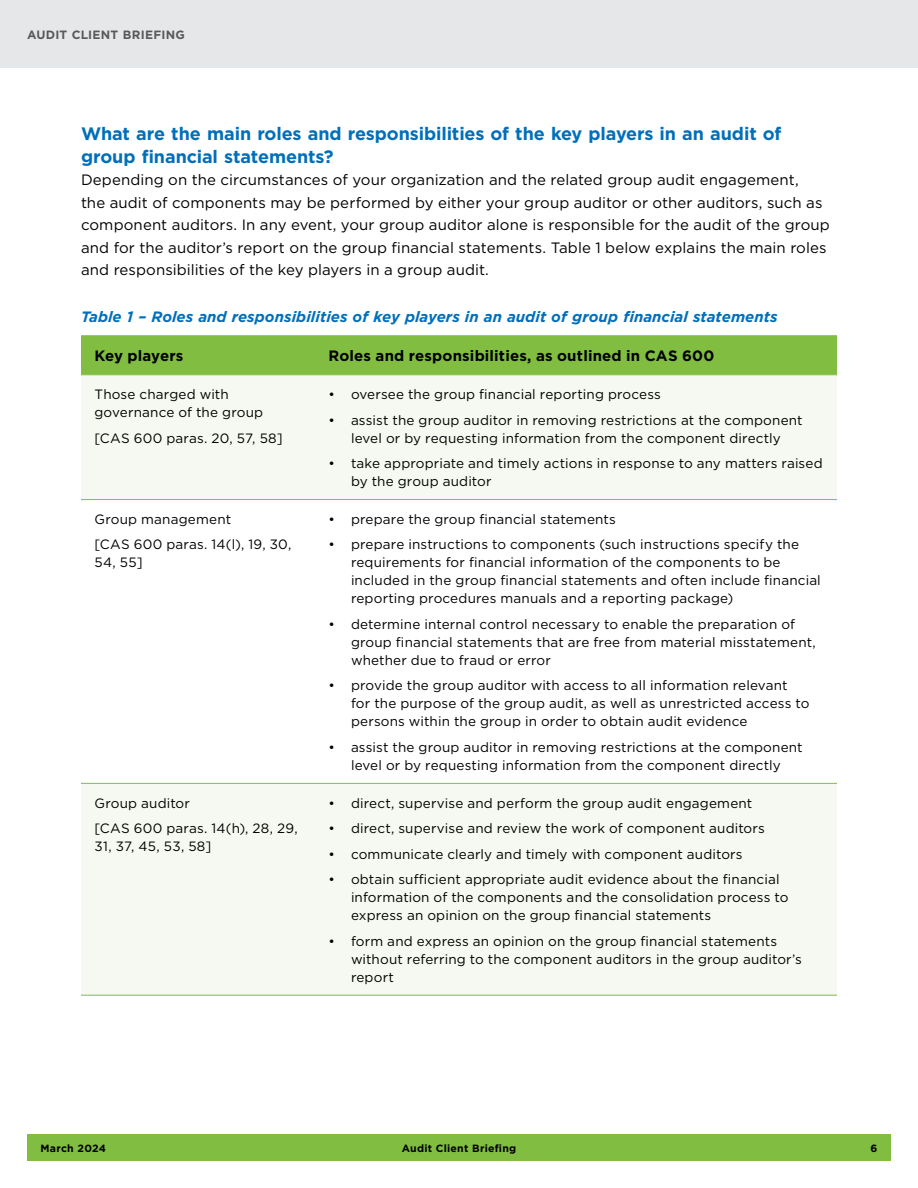
<style>
.page{position:relative;width:918px;height:1188px;background:#fff}
.page>*{position:absolute;margin:0;border:0;box-sizing:border-box;transform-origin:0 0}
.Heads_CPA_head2{font:700 18px/22.5px "Gotham";letter-spacing:-.005em;color:#006fba}
.CPA__para1{font:15px/22.5px "Gotham";letter-spacing:.005em;color:#000}
.t1{font:italic 700 15px "Gotham";color:#006fba}
.Table_CPA_tableText-header1{font:700 15px "Gotham";letter-spacing:.01em;color:#000}
.Table_CPA_tableText-body{font:13.5px/18px "Gotham";letter-spacing:.01em;color:#000}
.t2{font:700 12px "Gotham";letter-spacing:.025em;color:#58595b}
.t3{font:700 10.5px "Gotham";letter-spacing:.02em;color:#000}
</style>
<div class="page">
<div style="left:27px;top:1134px;width:864px;height:27px;background:#81bd41"></div>
<div style="left:0;top:0;width:918px;height:68px;background:#e6e7e8"></div>
<div style="left:81px;top:336px;width:756px;height:38px;background:#81bd41"></div>
<svg style="left:81px;top:375px;width:756px;height:620px;fill:#f6f9f1"></svg>
<hr style="left:81px;top:335px;width:234px;height:1px;background:#81bd41">
<hr style="left:315px;top:335px;width:522px;height:1px;background:#81bd41">
<hr style="left:81px;top:374px;width:234px;height:1px;background:#81bd41">
<hr style="left:315px;top:374px;width:522px;height:1px;background:#81bd41">
<hr style="left:81px;top:499px;width:234px;height:1px;background:#81bd41">
<hr style="left:315px;top:499px;width:522px;height:1px;background:#81bd41">
<hr style="left:81px;top:783px;width:234px;height:1px;background:#81bd41">
<hr style="left:315px;top:783px;width:522px;height:1px;background:#81bd41">
<hr style="left:81px;top:995px;width:234px;height:1px;background:#81bd41">
<hr style="left:315px;top:995px;width:522px;height:1px;background:#81bd41">
<p class="t2" style="left:27px;top:26px;width:160px">Audit Client Briefing</p>
<h3 class="Heads_CPA_head2" style="left:81px;top:123px;width:702px">What are the main roles and responsibilities of the key players in an audit of group financial statements?</h3>
<p class="CPA__para1" style="left:81px;top:169px;width:750px">Depending on the circumstances of your organization and the related group audit engagement,<br>the audit of components may be performed by either your group auditor or other auditors, such as component auditors. In any event, your group auditor alone is responsible for the audit of the group and for the auditor’s report on the group financial statements. Table 1 below explains the main roles and responsibilities of the key players in a group audit.</p>
<p class="t1" style="left:81px;top:307px;width:698px">Table 1 – Roles and responsibilities of key players in an audit of group financial statements</p>
<p class="Table_CPA_tableText-header1" style="left:95px;top:346px;width:90px">Key players</p>
<p class="Table_CPA_tableText-header1" style="left:329px;top:346px;width:387px">roles and responsibilities, as outlined in CAS 600</p>
<p class="Table_CPA_tableText-body" style="left:94px;top:385px;width:170px">Those charged with governance of the group</p>
<p class="Table_CPA_tableText-body" style="left:94px;top:429px;width:190px">[CAS 600 paras. 20, 57, 58]</p>
<p class="Table_CPA_tableText-body" style="left:328px;top:385px;width:334px">• oversee the group financial reporting process</p>
<p class="Table_CPA_tableText-body" style="left:328px;top:411px;width:476px;text-align:center">• assist the group auditor in removing restrictions at the component level or by requesting information from the component directly</p>
<p class="Table_CPA_tableText-body" style="left:351px;top:454px;width:473px;text-indent:-23px">• take appropriate and timely actions in response to any matters raised by the group auditor</p>
<p class="Table_CPA_tableText-body" style="left:94px;top:510px;width:138px">Group management</p>
<p class="Table_CPA_tableText-body" style="left:94px;top:535px;width:198px">[CAS 600 paras. 14(l), 19, 30,<br>54, 55]</p>
<p class="Table_CPA_tableText-body" style="left:94px;top:794px;width:97px">Group auditor</p>
<p class="Table_CPA_tableText-body" style="left:94px;top:819px;width:205px">[CAS 600 paras. 14(h), 28, 29,<br>31, 37, 45, 53, 58]</p>
<p class="Table_CPA_tableText-body" style="left:328px;top:510px;width:289px">• prepare the group financial statements</p>
<p class="Table_CPA_tableText-body" style="left:351px;top:535px;width:471px;text-indent:-23px">• prepare instructions to components (such instructions specify the requirements for financial information of the components to be included in the group financial statements and often include financial reporting procedures manuals and a reporting package)</p>
<p class="Table_CPA_tableText-body" style="left:351px;top:615px;width:466px;text-indent:-23px">• determine internal control necessary to enable the preparation of group financial statements that are free from material misstatement, whether due to fraud or error</p>
<p class="Table_CPA_tableText-body" style="left:351px;top:676px;width:460px;text-indent:-23px">• provide the group auditor with access to all information relevant for the purpose of the group audit, as well as unrestricted access to persons within the group in order to obtain audit evidence</p>
<p class="Table_CPA_tableText-body" style="left:328px;top:738px;width:476px;text-align:center">• assist the group auditor in removing restrictions at the component level or by requesting information from the component directly</p>
<p class="Table_CPA_tableText-body" style="left:328px;top:794px;width:425px">• direct, supervise and perform the group audit engagement</p>
<p class="Table_CPA_tableText-body" style="left:328px;top:819px;width:438px">• direct, supervise and review the work of component auditors</p>
<p class="Table_CPA_tableText-body" style="left:328px;top:845px;width:416px">• communicate clearly and timely with component auditors</p>
<p class="Table_CPA_tableText-body" style="left:351px;top:870px;width:439px;text-indent:-23px">• obtain sufficient appropriate audit evidence about the financial information of the components and the consolidation process to express an opinion on the group financial statements</p>
<p class="Table_CPA_tableText-body" style="left:351px;top:932px;width:452px;text-indent:-23px">• form and express an opinion on the group financial statements without referring to the component auditors in the group auditor’s report</p>
<p class="t3" style="left:40px;top:1141px;width:67px">March 2024</p>
<p class="t3" style="left:402px;top:1141px;width:116px">Audit Client Briefing</p>
<p class="t3" style="left:871px;top:1141px;width:8px">6</p>
</div>
